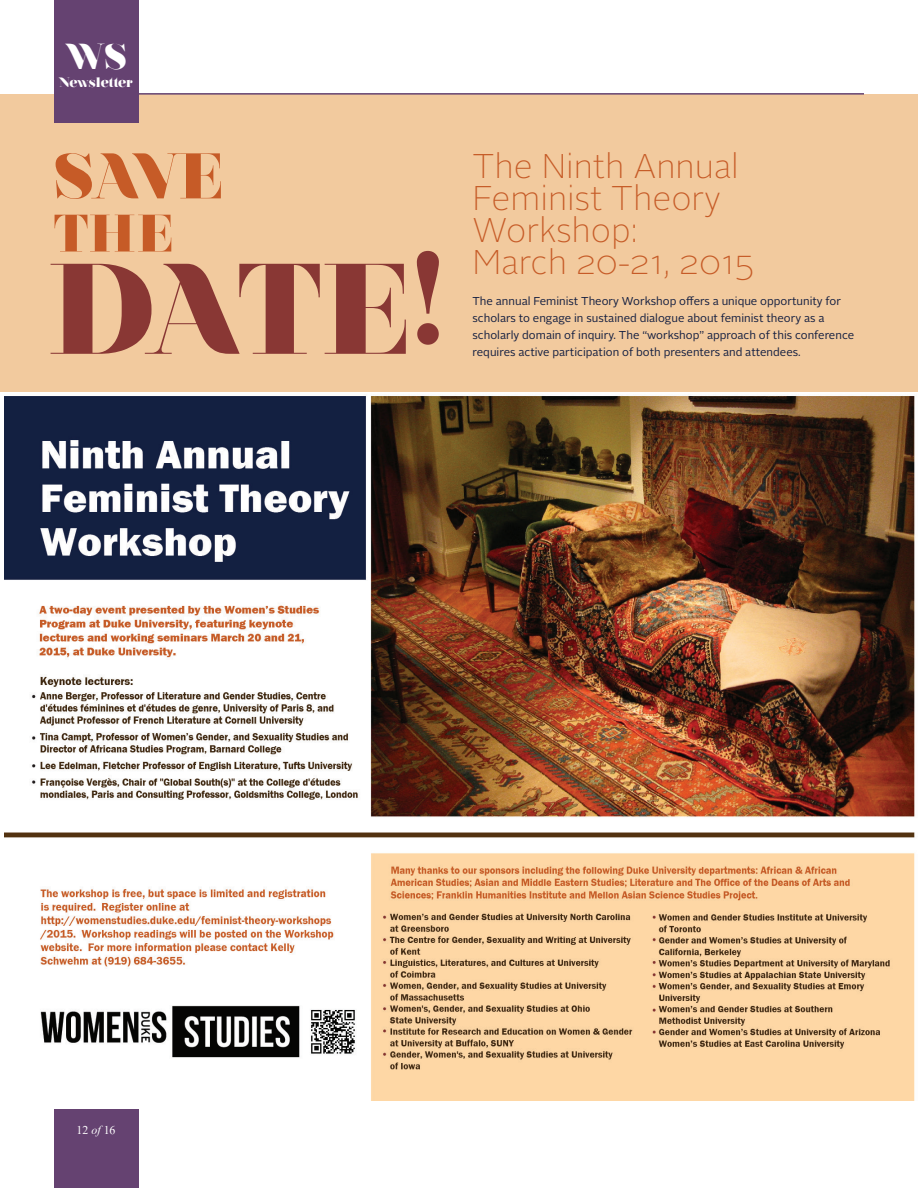
<style>
.page{position:relative;width:918px;height:1188px;background:#fff}
.page>*{position:absolute;margin:0;border:0;box-sizing:border-box;transform-origin:0 0}
.t1{font:900 128.55px "Nouvelle Vague";color:#893734}
.t2{font:900 64.35px "Nouvelle Vague";color:#c65b27}
.t3{font:900 52.65px "Nouvelle Vague";color:#c65b27}
.t4{font:900 36px "Nouvelle Vague";color:#fff}
.t5{font:100 34.2px/32px "Alright Sans";color:#c65b27}
.t6{font:18px "Angsana New";color:#fff}
.t7{font:900 13.5px "Nouvelle Vague";color:#fff}
.t8{font:11.4px/17.1px "Alright Sans";color:#141f41}
.s1{font-style:italic}
</style>
<div class="page">
<img style="left:5px;top:396px;width:910px;height:705px">
<div style="left:0;top:95px;width:918px;height:297px;background:#f2ca9e"></div>
<svg style="left:417px;top:251px;width:22px;height:94px"></svg>
<div style="left:54px;top:1110px;width:84px;height:78px;background:#654271"></div>
<div style="left:54px;top:0;width:84px;height:123px;background:#654271"></div>
<hr style="left:137px;top:93px;width:727px;height:2px;background:#654271">
<h3 class="t4" style="left:66px;top:38px;width:62px">WS</h3>
<p class="t7" style="left:59px;top:75px;width:75px">Newsletter</p>
<h2 class="t2" style="left:55px;top:142px;width:169px">SAVE</h2>
<h3 class="t3" style="left:55px;top:205px;width:119px">THE</h3>
<h1 class="t1" style="left:55px;top:240px;width:355px">DATE</h1>
<h3 class="t5" style="left:473px;top:150px;width:283px">The Ninth Annual<br>Feminist Theory<br>Workshop:<br>March 20-21, 2015</h3>
<p class="t8" style="left:473px;top:293px;width:383px">The annual Feminist Theory Workshop offers a unique opportunity for scholars to engage in sustained dialogue about feminist theory as a scholarly domain of inquiry. The “workshop” approach of this conference requires active participation of both presenters and attendees.</p>
<h3 class="t6" style="left:77px;top:1117px;width:40px">12 <span class="s1">of</span> 16</h3>
</div>
